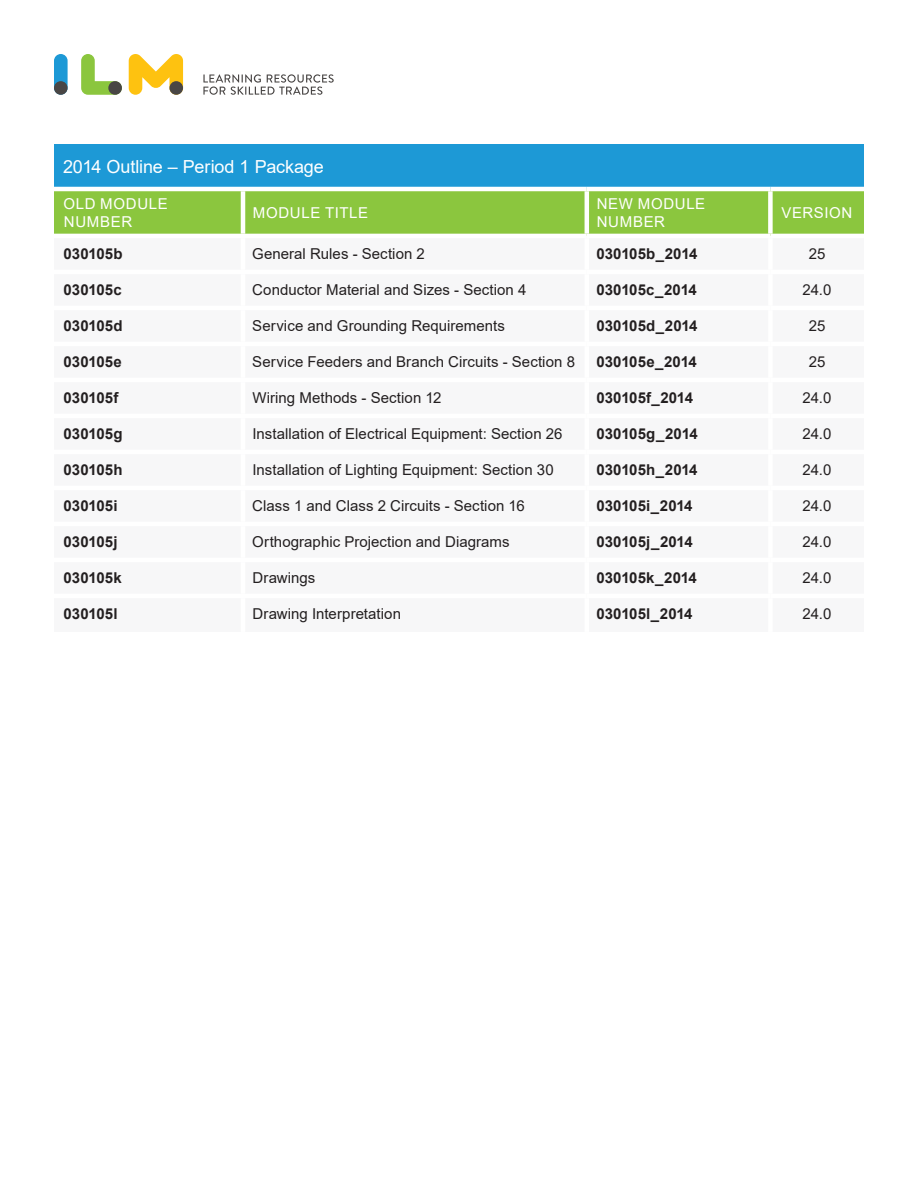
<style>
.page{position:relative;width:918px;height:1188px;background:#fff}
.page>*{position:absolute;margin:0;border:0;box-sizing:border-box;transform-origin:0 0}
.t1{font:18px "Arial";letter-spacing:-.005em;color:#fff}
.t2{font:15px "Arial";letter-spacing:.005em;color:#231f20}
.t3{font:700 15px "Arial";color:#231f20}
.t4{font:15px/18px "Arial";letter-spacing:.045em;color:#fff}
</style>
<div class="page">
<div style="left:54px;top:144px;width:810px;height:45px;background:#1d99d6"></div>
<div style="left:54px;top:191px;width:810px;height:43px;background:#8bc63e"></div>
<hr style="left:54px;top:187px;width:189px;height:4px;background:#fff">
<hr style="left:243px;top:187px;width:344px;height:4px;background:#fff">
<hr style="left:241px;top:191px;width:4px;height:43px;background:#fff">
<hr style="left:587px;top:187px;width:183px;height:4px;background:#fff">
<hr style="left:585px;top:191px;width:4px;height:43px;background:#fff">
<hr style="left:770px;top:187px;width:94px;height:4px;background:#fff">
<div style="left:768px;top:191px;width:5px;height:43px;background:#fff"></div>
<svg style="left:81px;top:54px;width:41px;height:41px"></svg>
<div style="left:54px;top:54px;width:14px;height:41px;background:#1d99d6;border-radius:7px"></div>
<svg style="left:129px;top:54px;width:54px;height:41px"></svg>
<div style="left:54px;top:81px;width:14px;height:14px;background:#494645;border-radius:50%"></div>
<div style="left:108px;top:81px;width:14px;height:14px;background:#494645;border-radius:50%"></div>
<div style="left:169px;top:81px;width:14px;height:14px;background:#494645;border-radius:50%"></div>
<svg style="left:203px;top:74px;width:131px;height:21px"></svg>
<p class="t1" style="left:63px;top:154px;width:262px">2014 Outline – Period 1 Package</p>
<p class="t4" style="left:64px;top:195px;width:106px">OLD MODULE<br>NUMBER</p>
<p class="t4" style="left:253px;top:204px;width:117px">MODULE TITLE</p>
<p class="t4" style="left:597px;top:195px;width:110px">NEW MODULE<br>NUMBER</p>
<p class="t4" style="left:781px;top:204px;width:73px">VERSION</p>
<p class="t3" style="left:64px;top:244px;width:61px">030105b</p>
<p class="t2" style="left:252px;top:244px;width:174px">General Rules - Section 2</p>
<p class="t3" style="left:596px;top:244px;width:103px">030105b_2014</p>
<p class="t2" style="left:809px;top:244px;width:18px">25</p>
<p class="t3" style="left:64px;top:280px;width:60px">030105c</p>
<p class="t2" style="left:252px;top:280px;width:276px">Conductor Material and Sizes - Section 4</p>
<p class="t3" style="left:596px;top:280px;width:102px">030105c_2014</p>
<p class="t2" style="left:803px;top:280px;width:30px">24.0</p>
<p class="t3" style="left:64px;top:316px;width:61px">030105d</p>
<p class="t2" style="left:252px;top:316px;width:254px">Service and Grounding Requirements</p>
<p class="t3" style="left:596px;top:316px;width:103px">030105d_2014</p>
<p class="t2" style="left:809px;top:316px;width:18px">25</p>
<p class="t3" style="left:64px;top:352px;width:60px">030105e</p>
<p class="t2" style="left:252px;top:352px;width:324px">Service Feeders and Branch Circuits - Section 8</p>
<p class="t3" style="left:596px;top:352px;width:102px">030105e_2014</p>
<p class="t2" style="left:809px;top:352px;width:18px">25</p>
<p class="t3" style="left:64px;top:388px;width:56px">030105f</p>
<p class="t2" style="left:252px;top:388px;width:191px">Wiring Methods - Section 12</p>
<p class="t3" style="left:596px;top:388px;width:98px">030105f_2014</p>
<p class="t2" style="left:803px;top:388px;width:30px">24.0</p>
<p class="t3" style="left:64px;top:424px;width:61px">030105g</p>
<p class="t2" style="left:252px;top:424px;width:312px">Installation of Electrical Equipment: Section 26</p>
<p class="t3" style="left:596px;top:424px;width:103px">030105g_2014</p>
<p class="t2" style="left:803px;top:424px;width:30px">24.0</p>
<p class="t3" style="left:64px;top:460px;width:61px">030105h</p>
<p class="t2" style="left:252px;top:460px;width:303px">Installation of Lighting Equipment: Section 30</p>
<p class="t3" style="left:596px;top:460px;width:103px">030105h_2014</p>
<p class="t2" style="left:803px;top:460px;width:30px">24.0</p>
<p class="t3" style="left:64px;top:496px;width:56px">030105i</p>
<p class="t2" style="left:252px;top:496px;width:274px">Class 1 and Class 2 Circuits - Section 16</p>
<p class="t3" style="left:596px;top:496px;width:98px">030105i_2014</p>
<p class="t2" style="left:803px;top:496px;width:30px">24.0</p>
<p class="t3" style="left:64px;top:532px;width:56px">030105j</p>
<p class="t2" style="left:252px;top:532px;width:259px">Orthographic Projection and Diagrams</p>
<p class="t3" style="left:596px;top:532px;width:98px">030105j_2014</p>
<p class="t2" style="left:803px;top:532px;width:30px">24.0</p>
<p class="t3" style="left:64px;top:568px;width:60px">030105k</p>
<p class="t2" style="left:253px;top:568px;width:64px">Drawings</p>
<p class="t3" style="left:596px;top:568px;width:102px">030105k_2014</p>
<p class="t2" style="left:803px;top:568px;width:30px">24.0</p>
<p class="t3" style="left:64px;top:604px;width:56px">030105l</p>
<p class="t2" style="left:253px;top:604px;width:150px">Drawing Interpretation</p>
<p class="t3" style="left:596px;top:604px;width:98px">030105l_2014</p>
<p class="t2" style="left:803px;top:604px;width:30px">24.0</p>
</div>
